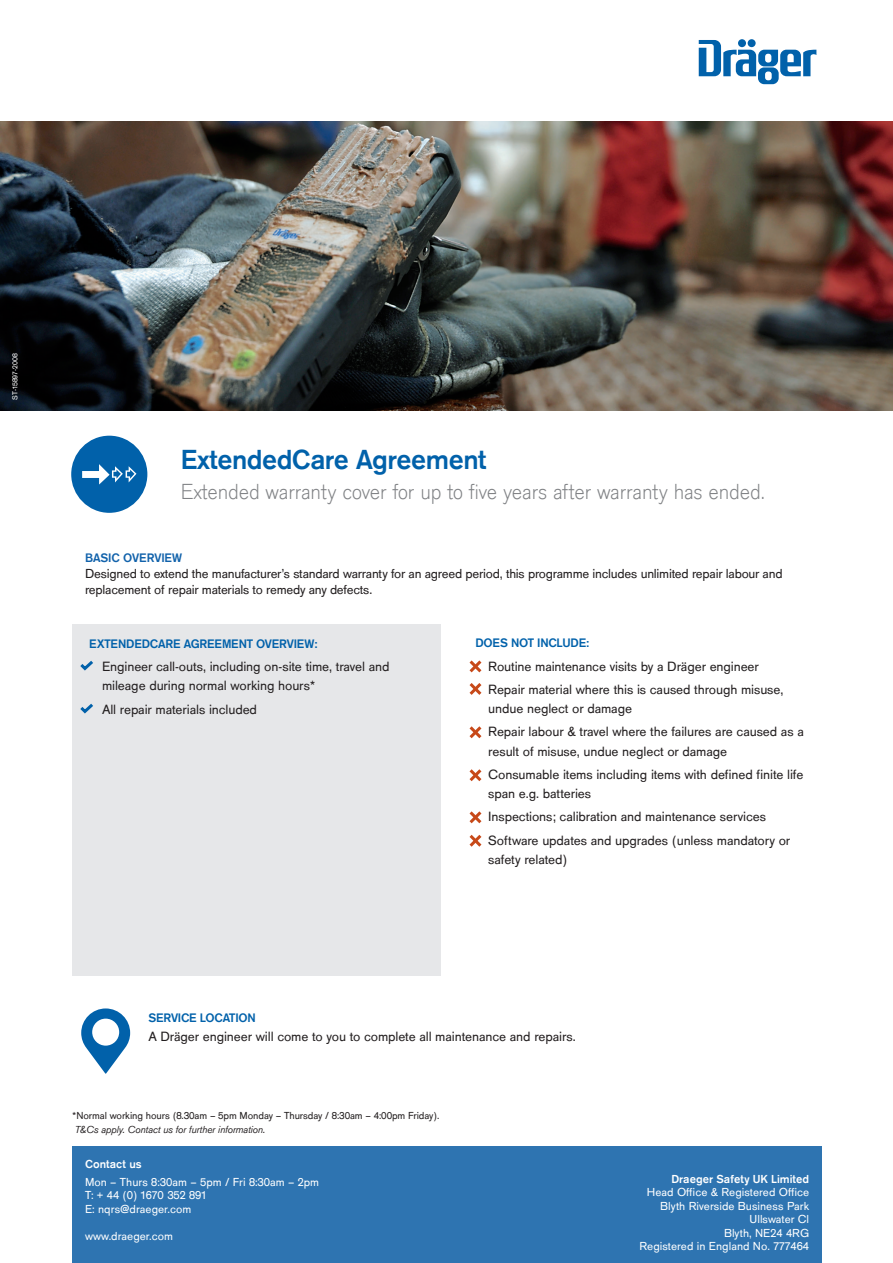
<style>
.page{position:relative;width:893px;height:1263px;background:#fff}
.page>*{position:absolute;margin:0;border:0;box-sizing:border-box;transform-origin:0 0}
.t1{font:700 28.5px "Draeger San";letter-spacing:-.02em;color:#0161aa}
.t2{font:300 22.5px "Draeger San";letter-spacing:-.01em;color:#808285}
.t3{font:13.8px/19.2px "Draeger San";letter-spacing:-.01em;color:#231f20}
.t4{font:13.5px/16.2px "Draeger San";letter-spacing:-.02em;color:#231f20}
.t5{font:700 12.75px "Draeger San";letter-spacing:-.02em;color:#0161aa}
.t6{font:700 12.75px "Draeger San";letter-spacing:-.01em;color:#1162ab}
.t7{font:12px "Draeger San";color:#fff}
.t8{font:700 12px "Draeger San";color:#fff}
.t9{font:10.5px "Draeger San";letter-spacing:-.01em;color:#231f20}
.t10{font:italic 10.5px "Draeger San";letter-spacing:-.01em;color:#231f20}
.t11{font:7.5px "Draeger San";color:#fff}
</style>
<div class="page">
<img style="left:0;top:121px;width:893px;height:290px">
<svg style="left:81px;top:1008px;width:49px;height:66px"></svg>
<svg style="left:469px;top:660px;width:13px;height:35px"></svg>
<svg style="left:469px;top:726px;width:13px;height:13px"></svg>
<svg style="left:469px;top:769px;width:13px;height:13px"></svg>
<svg style="left:469px;top:811px;width:13px;height:36px"></svg>
<div style="left:72px;top:625px;width:369px;height:351px;background:#e6e7e9"></div>
<svg style="left:80px;top:660px;width:13px;height:11px"></svg>
<svg style="left:80px;top:703px;width:13px;height:11px"></svg>
<svg style="left:699px;top:40px;width:117px;height:44px"></svg>
<div style="left:72px;top:1146px;width:374px;height:117px;background:#2e74b1"></div>
<div style="left:444px;top:1146px;width:378px;height:117px;background:#2e74b1"></div>
<div style="left:71px;top:436px;width:76px;height:77px;background:#0161aa;border-radius:50%"></div>
<svg style="left:82px;top:464px;width:54px;height:20px"></svg>
<p class="t11" style="left:11px;top:400px;width:47px;rotate:-90deg">ST-15897-2008</p>
<p class="t1" style="left:181px;top:444px;width:307px">ExtendedCare Agreement</p>
<p class="t2" style="left:181px;top:479px;width:586px">Extended warranty cover for up to five years after warranty has ended.</p>
<p class="t6" style="left:85px;top:550px;width:99px">BASIC OVERVIEW</p>
<p class="t4" style="left:85px;top:565px;width:699px">Designed to extend the manufacturer’s standard warranty for an agreed period, this programme includes unlimited repair labour and replacement of repair materials to remedy any defects.</p>
<p class="t5" style="left:89px;top:637px;width:230px">EXTENDEDCARE AGREEMENT OVERVIEW:</p>
<p class="t3" style="left:102px;top:657px;width:289px">Engineer call-outs, including on-site time, travel and mileage during normal working hours*</p>
<p class="t3" style="left:102px;top:700px;width:157px">All repair materials included</p>
<p class="t5" style="left:475px;top:636px;width:116px">DOES NOT INCLUDE:</p>
<p class="t3" style="left:488px;top:657px;width:272px">Routine maintenance visits by a Dräger engineer</p>
<p class="t3" style="left:488px;top:680px;width:297px">Repair material where this is caused through misuse, undue neglect or damage</p>
<p class="t3" style="left:488px;top:722px;width:317px">Repair labour &amp; travel where the failures are caused as a result of misuse, undue neglect or damage</p>
<p class="t3" style="left:488px;top:765px;width:317px">Consumable items including items with defined finite life span e.g. batteries</p>
<p class="t3" style="left:488px;top:807px;width:279px">Inspections; calibration and maintenance services</p>
<p class="t3" style="left:488px;top:831px;width:303px">Software updates and upgrades (unless mandatory or safety related)</p>
<p class="t5" style="left:148px;top:1010px;width:109px">SERVICE LOCATION</p>
<p class="t3" style="left:148px;top:1027px;width:429px">A Dräger engineer will come to you to complete all maintenance and repairs.</p>
<p class="t9" style="left:72px;top:1110px;width:368px">*Normal working hours (8.30am – 5pm Monday – Thursday / 8:30am – 4:00pm Friday).</p>
<p class="t10" style="left:75px;top:1123px;width:192px">T&amp;Cs apply. Contact us for further information.</p>
<p class="t8" style="left:85px;top:1157px;width:58px">Contact us</p>
<p class="t7" style="left:85px;top:1175px;width:236px">Mon – Thurs 8:30am – 5pm / Fri 8:30am – 2pm</p>
<p class="t7" style="left:85px;top:1188px;width:123px">T: + 44 (0) 1670 352 891</p>
<p class="t7" style="left:85px;top:1202px;width:108px">E: nqrs@draeger.com</p>
<p class="t7" style="left:85px;top:1229px;width:89px">www.draeger.com</p>
<p class="t8" style="left:671px;top:1172px;width:139px">Draeger Safety UK Limited</p>
<p class="t7" style="left:647px;top:1185px;width:164px">Head Office &amp; Registered Office</p>
<p class="t7" style="left:660px;top:1199px;width:151px">Blyth Riverside Business Park</p>
<p class="t7" style="left:750px;top:1212px;width:61px">Ullswater Cl</p>
<p class="t7" style="left:724px;top:1226px;width:87px">Blyth, NE24 4RG</p>
<p class="t7" style="left:640px;top:1239px;width:171px">Registered in England No. 777464</p>
</div>
